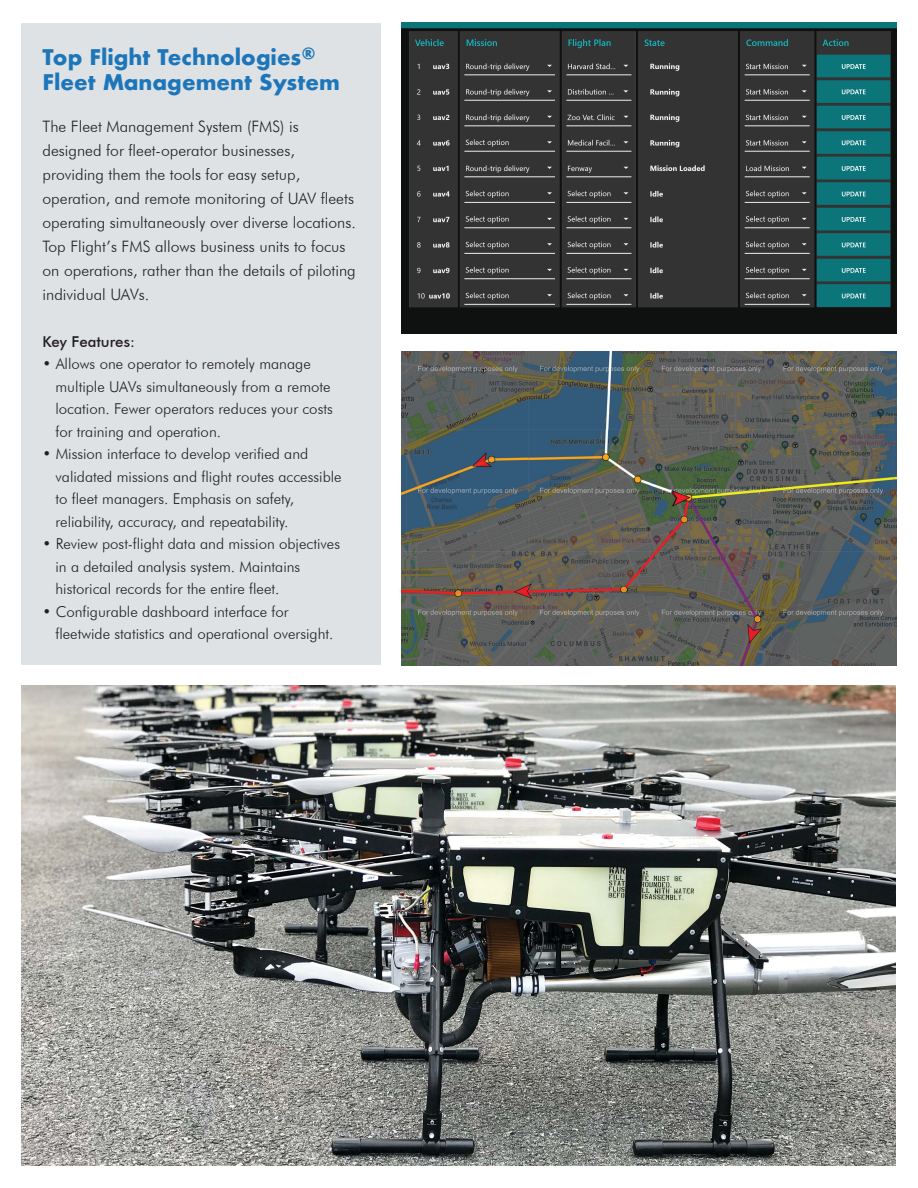
<style>
.page{position:relative;width:918px;height:1188px;background:#fff}
.page>*{position:absolute;margin:0;border:0;box-sizing:border-box;transform-origin:0 0}
.t1{font:700 21px/25.2px "Futura";color:#1e76ba}
.t2{font:300 15.75px/24px "Futura BT";color:#231f20}
.t3{font:300 15px/22.5px "Futura BT";color:#231f20}
.t4{font:500 15px "Futura BT";color:#231f20}
</style>
<div class="page">
<div style="left:21px;top:23px;width:359px;height:642px;background:#dee2e4"></div>
<img style="left:401px;top:351px;width:496px;height:314px">
<img style="left:401px;top:23px;width:496px;height:311px">
<img style="left:21px;top:686px;width:874px;height:480px">
<h1 class="t1" style="left:43px;top:44px;width:299px">Top Flight Technologies<sup>®<br></sup>Fleet Management System</h1>
<p class="t2" style="left:43px;top:114px;width:315px">The Fleet Management System (FMS) is designed for fleet-operator businesses, providing them the tools for easy setup, operation, and remote monitoring of UAV fleets operating simultaneously over diverse locations.<br>Top Flight’s FMS allows business units to focus on operations, rather than the details of piloting individual UAVs.</p>
<p class="t4" style="left:43px;top:332px;width:94px">Key Features:</p>
<p class="t3" style="left:55px;top:352px;width:279px;text-indent:-13px">• Allows one operator to remotely manage multiple UAVs simultaneously from a remote location. Fewer operators reduces your costs for training and operation.</p>
<p class="t3" style="left:55px;top:442px;width:288px;text-indent:-13px">• Mission interface to develop verified and validated missions and flight routes accessible to fleet managers. Emphasis on safety, reliability, accuracy, and repeatability.</p>
<p class="t3" style="left:55px;top:532px;width:286px;text-indent:-13px">• Review post-flight data and mission objectives in a detailed analysis system. Maintains historical records for the entire fleet.</p>
<p class="t3" style="left:55px;top:600px;width:280px;text-indent:-13px">• Configurable dashboard interface for fleetwide statistics and operational oversight.</p>
</div>
